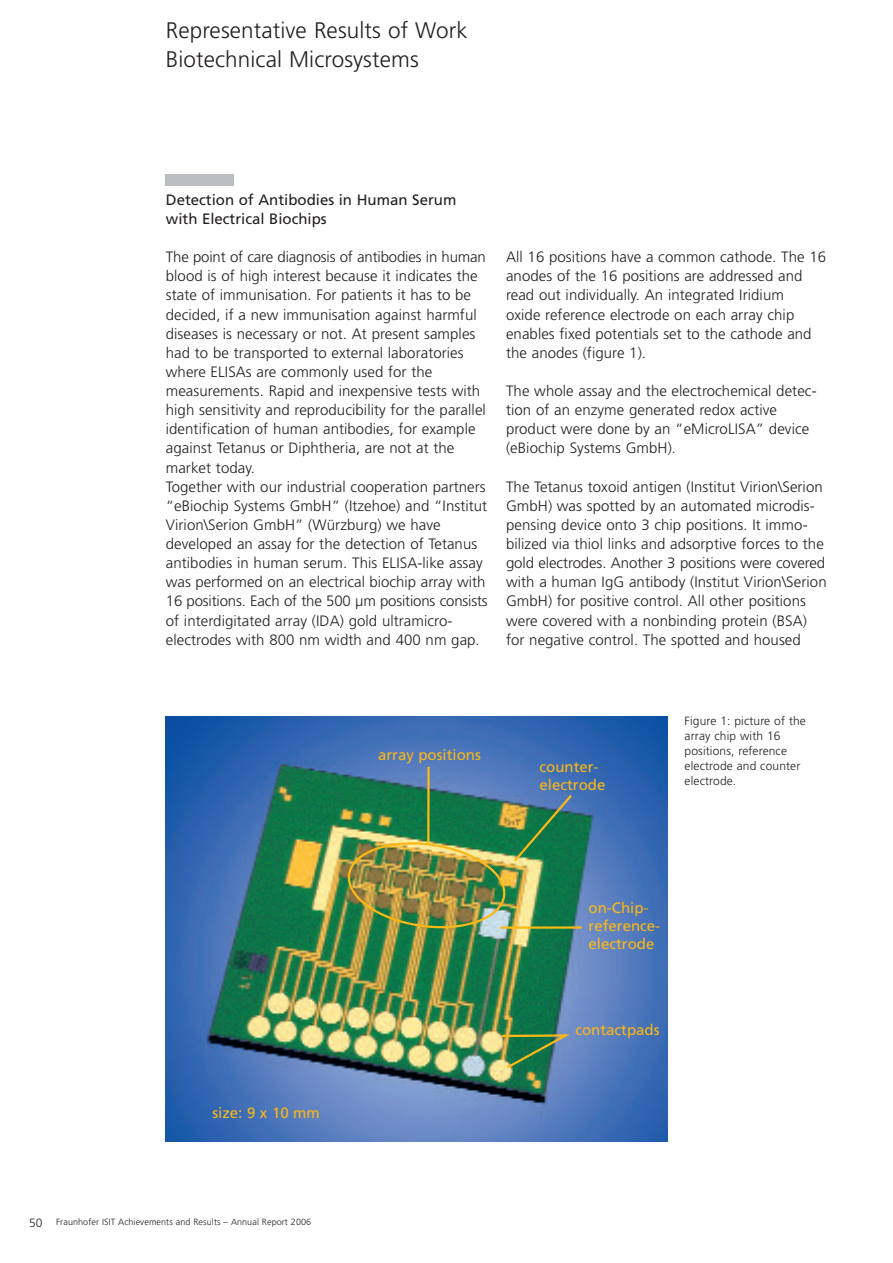
<style>
.page{position:relative;width:893px;height:1263px;background:#fff}
.page>*{position:absolute;margin:0;border:0;box-sizing:border-box;transform-origin:0 0}
.t1{font:300 22.5px/28.7px "Frutiger";letter-spacing:.005em;color:#231f20}
.t2{font:300 15px/19.2px "Frutiger";letter-spacing:.005em;color:#231f20}
.t3{font:15px/18px "Frutiger";color:#fcb814}
.t4{font:15px/19px "Frutiger";color:#231f20}
.t5{font:300 12px/14.9px "Frutiger";letter-spacing:.01em;color:#231f20}
.t6{font:300 9px "Frutiger";letter-spacing:.01em;color:#231f20}
.s1{font-size:12px}
</style>
<div class="page">
<img style="left:166px;top:716px;width:502px;height:426px">
<hr style="left:427px;top:767px;width:3px;height:76px;background:#fcb814">
<img style="left:345px;top:792px;width:229px;height:141px">
<hr style="left:500px;top:926px;width:82px;height:3px;background:#fcb814">
<svg style="left:500px;top:1033px;width:74px;height:37px;background:#558667"></svg>
<div style="left:166px;top:174px;width:68px;height:12px;background:#bcbdc0"></div>
<h1 class="t1" style="left:166px;top:18px;width:303px">Representative Results of Work<br>Biotechnical Microsystems</h1>
<p class="t4" style="left:166px;top:191px;width:292px">Detection of Antibodies in Human Serum with Electrical Biochips</p>
<p class="t2" style="left:166px;top:249px;width:323px">The point of care diagnosis of antibodies in human blood is of high interest because it indicates the state of immunisation. For patients it has to be decided, if a new immunisation against harmful diseases is necessary or not. At present samples had to be transported to external laboratories where ELISAs are commonly used for the measurements. Rapid and inexpensive tests with high sensitivity and reproducibility for the parallel identification of human antibodies, for example against Tetanus or Diphtheria, are not at the market today.<br>Together with our industrial cooperation partners “eBiochip Systems GmbH” (Itzehoe) and “Institut Virion\Serion GmbH” (Würzburg) we have developed an assay for the detection of Tetanus antibodies in human serum. This ELISA-like assay was performed on an electrical biochip array with 16 positions. Each of the 500 µm positions consists of interdigitated array (IDA) gold ultramicro&shy;electrodes with 800 nm width and 400 nm gap.</p>
<p class="t2" style="left:506px;top:249px;width:322px">All 16 positions have a common cathode. The 16 anodes of the 16 positions are addressed and read out individually. An integrated Iridium<br>oxide reference electrode on each array chip enables fixed potentials set to the cathode and the anodes (figure 1).</p>
<p class="t2" style="left:506px;top:382px;width:312px">The whole assay and the electrochemical detec&shy;tion of an enzyme generated redox active product were done by an “eMicroLISA” device (eBiochip Systems GmbH).</p>
<p class="t2" style="left:506px;top:478px;width:322px">The Tetanus toxoid antigen (Institut Virion\Serion GmbH) was spotted by an automated microdis&shy;pensing device onto 3 chip positions. It immo&shy;bilized via thiol links and adsorptive forces to the gold electrodes. Another 3 positions were covered with a human IgG antibody (Institut Virion\Serion GmbH) for positive control. All other positions were covered with a nonbinding protein (BSA) for negative control. The spotted and housed</p>
<p class="t3" style="left:212px;top:1105px;width:109px">size: 9 x 10 mm</p>
<p class="t6" style="left:29px;top:1218px;width:283px"><span class="s1">50</span> Fraunhofer ISIT Achievements and Results – Annual Report 2006</p>
<p class="t3" style="left:378px;top:747px;width:104px">array positions</p>
<p class="t3" style="left:539px;top:759px;width:67px">counter&shy;electrode</p>
<p class="t5" style="left:685px;top:714px;width:123px">Figure 1: picture of the array chip with 16 positions, reference electrode and counter electrode.</p>
<p class="t3" style="left:589px;top:900px;width:73px">on-Chip&shy;reference&shy;electrode</p>
<p class="t3" style="left:575px;top:1022px;width:86px">contactpads</p>
</div>
